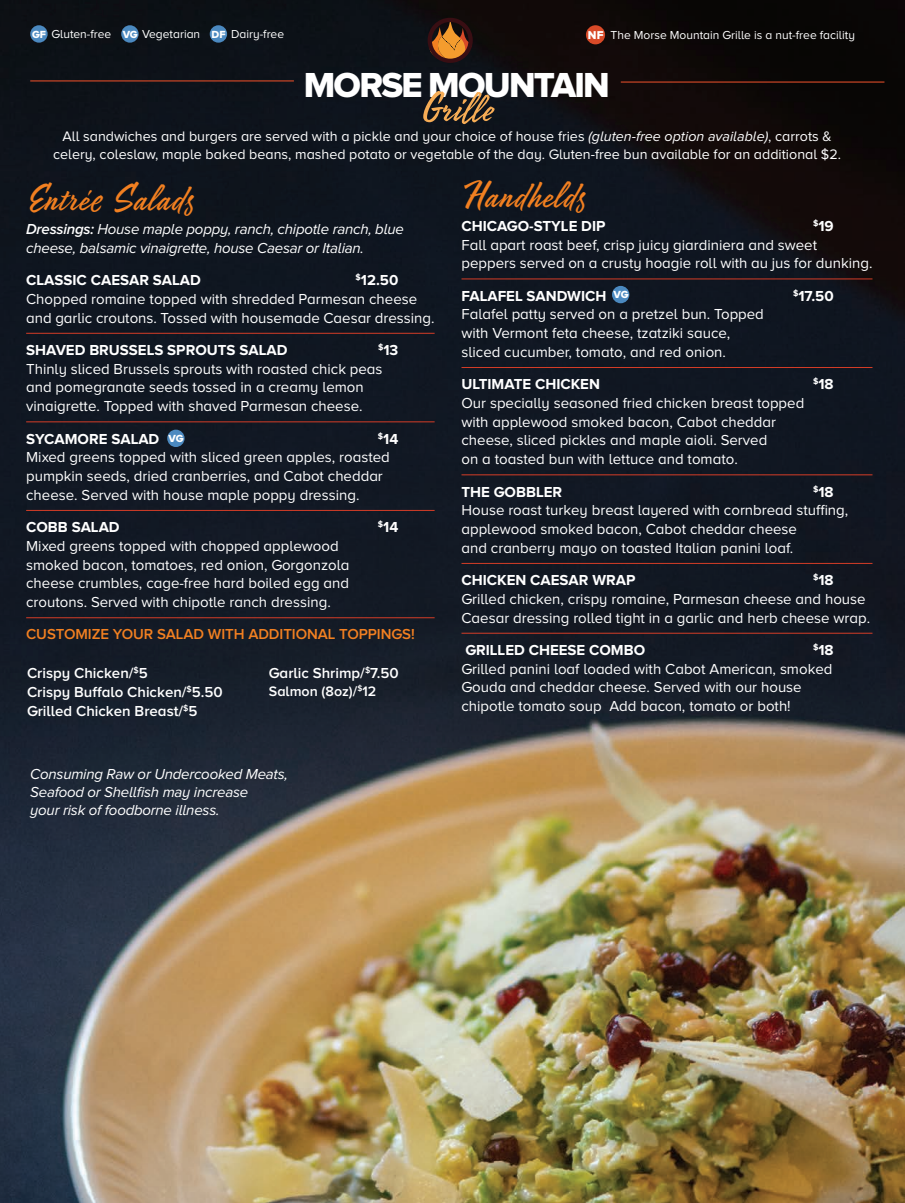
<style>
.page{position:relative;width:905px;height:1203px;background:#fff}
.page>*{position:absolute;margin:0;border:0;box-sizing:border-box;transform-origin:0 0}
.t1{font:37.5px "Mojito";letter-spacing:.01em;color:#f28021}
.t2{font:36px "Proxima Nova A Extrabld";letter-spacing:-.05em;color:#fff}
.t3{font:15px/18.8px "Proxima Nova A";color:#fff}
.t4{font:italic 15px/18px "Proxima Nova A";letter-spacing:-.015em;color:#fff}
.t5{font:700 15px "Proxima Nova A";color:#fff}
.t6{font:600 15px/18.8px "Proxima Nova A";color:#fff}
.t7{font:600 15px "Proxima Nova A";letter-spacing:-.005em;color:#f28021}
.t8{font:14.25px/17.2px "Proxima Nova A";color:#fff;text-align:center}
.t9{font:600 14.25px "Proxima Nova A";color:#fff}
.t10{font:12px "Proxima Nova A";color:#fff}
.t11{font:10.65px "Proxima Nova A Extrabld";color:#fff}
.s1{font-family:"Proxima Nova A Extrabld";font-size:10.65px}
.s2{font-family:"Proxima Nova A Extrabld";font-size:11.7px}
.s3{font-style:italic}
.s4{font-weight:600}
.s5{font-weight:700}
</style>
<div class="page">
<img style="left:0;top:0;width:904px;height:1202px">
<hr style="left:461px;top:278px;width:411px;height:1px;background:#d53d27">
<hr style="left:461px;top:367px;width:411px;height:1px;background:#d53d27">
<hr style="left:461px;top:474px;width:411px;height:1px;background:#d53d27">
<hr style="left:461px;top:563px;width:411px;height:1px;background:#d53d27">
<hr style="left:461px;top:632px;width:411px;height:1px;background:#d53d27">
<svg style="left:428px;top:19px;width:43px;height:43px;background:#834e1e"></svg>
<div style="left:427px;top:18px;width:46px;height:45px;border:4px solid #390e13;border-radius:50%"></div>
<svg style="left:423px;top:91px;width:71px;height:33px;background:#55422d"></svg>
<hr style="left:620px;top:81px;width:264px;height:2px;background:#d94a28">
<hr style="left:30px;top:80px;width:264px;height:1px;background:#d94a28">
<hr style="left:26px;top:333px;width:408px;height:1px;background:#d53d27">
<hr style="left:26px;top:421px;width:408px;height:1px;background:#d53d27">
<hr style="left:26px;top:510px;width:408px;height:1px;background:#d53d27">
<hr style="left:26px;top:617px;width:408px;height:1px;background:#d53d27">
<div style="left:612px;top:286px;width:17px;height:17px;background:#4b89c0;border-radius:50%"></div>
<div style="left:30px;top:25px;width:18px;height:18px;background:#4b89c0;border-radius:50%"></div>
<div style="left:121px;top:25px;width:18px;height:18px;background:#4b89c0;border-radius:50%"></div>
<div style="left:210px;top:25px;width:17px;height:18px;background:#4b89c0;border-radius:50%"></div>
<div style="left:167px;top:429px;width:18px;height:18px;background:#4b89c0;border-radius:50%"></div>
<div style="left:586px;top:25px;width:19px;height:19px;background:#d94a28;border-radius:50%"></div>
<p class="t10" style="left:32px;top:27px;width:253px"><span class="s1">GF</span> Gluten-free <span class="s1">VG</span> Vegetarian <span class="s1">DF</span> Dairy-free</p>
<p class="t10" style="left:588px;top:28px;width:268px"><span class="s2">NF</span> The Morse Mountain Grille is a nut-free facility</p>
<h2 class="t2" style="left:304px;top:64px;width:307px">MORSE MOUNTAIN</h2>
<p class="t8" style="left:53px;top:128px;width:789px">All sandwiches and burgers are served with a pickle and your choice of house fries <span class="s3">(gluten-free option available)</span>, carrots &amp; celery, coleslaw, maple baked beans, mashed potato or vegetable of the day. Gluten-free bun available for an additional $2.</p>
<h1 class="t1" style="left:26px;top:170px;width:169px">Entrée Salads</h1>
<p class="t4" style="left:26px;top:219px;width:379px;line-height:18.8px"><span class="s4">Dressings:</span> House maple poppy, ranch, chipotle ranch, blue cheese, balsamic vinaigrette, house Caesar or Italian.</p>
<p class="t5" style="left:26px;top:271px;width:176px">CLASSIC CAESAR SALAD</p>
<p class="t3" style="left:26px;top:270px;width:410px;text-indent:329px"><sup>$</sup><span class="s5">12.50<br></span>Chopped romaine topped with shredded Parmesan cheese and garlic croutons. Tossed with housemade Caesar dressing.</p>
<p class="t5" style="left:26px;top:341px;width:263px">SHAVED BRUSSELS SPROUTS SALAD</p>
<p class="t3" style="left:26px;top:340px;width:373px;text-indent:352px"><sup>$</sup><span class="s5">13<br></span>Thinly sliced Brussels sprouts with roasted chick peas and pomegranate seeds tossed in a creamy lemon vinaigrette. Topped with shaved Parmesan cheese.</p>
<p class="t5" style="left:26px;top:430px;width:135px">SYCAMORE SALAD</p>
<p class="t3" style="left:26px;top:429px;width:373px;text-indent:352px"><sup>$</sup><span class="s5">14<br></span>Mixed greens topped with sliced green apples, roasted pumpkin seeds, dried cranberries, and Cabot cheddar cheese. Served with house maple poppy dressing.</p>
<p class="t5" style="left:26px;top:518px;width:95px">COBB SALAD</p>
<p class="t5" style="left:378px;top:518px;width:22px"><sup>$</sup>14</p>
<p class="t3" style="left:26px;top:536px;width:325px">Mixed greens topped with chopped applewood smoked bacon, tomatoes, red onion, Gorgonzola cheese crumbles, cage-free hard boiled egg and croutons. Served with chipotle ranch dressing.</p>
<p class="t7" style="left:26px;top:625px;width:390px">CUSTOMIZE YOUR SALAD WITH ADDITIONAL TOPPINGS!</p>
<p class="t11" style="left:169px;top:432px;width:16px">VG</p>
<p class="t6" style="left:27px;top:663px;width:197px">Crispy Chicken/<sup>$</sup>5<br>Crispy Buffalo Chicken/<sup>$</sup>5.50<br>Grilled Chicken Breast/<sup>$</sup>5</p>
<p class="t6" style="left:269px;top:663px;width:131px">Garlic Shrimp/<sup>$</sup>7.50</p>
<p class="t9" style="left:269px;top:682px;width:109px">Salmon (8oz)/<sup>$</sup>12</p>
<p class="t4" style="left:30px;top:764px;width:259px">Consuming Raw or Undercooked Meats,<br>Seafood or Shellfish may increase<br>your risk of foodborne illness.</p>
<h1 class="t1" style="left:459px;top:168px;width:127px">Handhelds</h1>
<p class="t3" style="left:461px;top:216px;width:412px;text-indent:351px"><sup>$</sup><span class="s5">19<br></span>Fall apart roast beef, crisp juicy giardiniera and sweet peppers served on a crusty hoagie roll with au jus for dunking.</p>
<p class="t5" style="left:461px;top:287px;width:146px">FALAFEL SANDWICH</p>
<p class="t5" style="left:793px;top:287px;width:42px"><sup>$</sup>17.50</p>
<p class="t3" style="left:461px;top:305px;width:304px">Falafel patty served on a pretzel bun. Topped with Vermont feta cheese, tzatziki sauce, sliced cucumber, tomato, and red onion.</p>
<p class="t5" style="left:461px;top:375px;width:140px">ULTIMATE CHICKEN</p>
<p class="t5" style="left:813px;top:375px;width:22px"><sup>$</sup>18</p>
<p class="t3" style="left:461px;top:393px;width:344px">Our specially seasoned fried chicken breast topped with applewood smoked bacon, Cabot cheddar cheese, sliced pickles and maple aioli. Served<br>on a toasted bun with lettuce and tomato.</p>
<p class="t5" style="left:461px;top:483px;width:102px">THE GOBBLER</p>
<p class="t5" style="left:461px;top:217px;width:145px">CHICAGO-STYLE DIP</p>
<p class="t11" style="left:613px;top:288px;width:16px">VG</p>
<p class="t3" style="left:461px;top:482px;width:388px;text-indent:351px"><sup>$</sup><span class="s5">18<br></span>House roast turkey breast layered with cornbread stuffing, applewood smoked bacon, Cabot cheddar cheese<br>and cranberry mayo on toasted Italian panini loaf.</p>
<p class="t5" style="left:461px;top:571px;width:175px">CHICKEN CAESAR WRAP</p>
<p class="t3" style="left:461px;top:570px;width:410px;text-indent:351px"><sup>$</sup><span class="s5">18<br></span>Grilled chicken, crispy romaine, Parmesan cheese and house<br>Caesar dressing rolled tight in a garlic and herb cheese wrap.</p>
<p class="t5" style="left:465px;top:641px;width:181px">GRILLED CHEESE COMBO</p>
<p class="t3" style="left:461px;top:640px;width:373px;text-indent:351px"><sup>$</sup><span class="s5">18<br></span>Grilled panini loaf loaded with Cabot American, smoked Gouda and cheddar cheese. Served with our house chipotle tomato soup Add bacon, tomato or both!</p>
</div>
